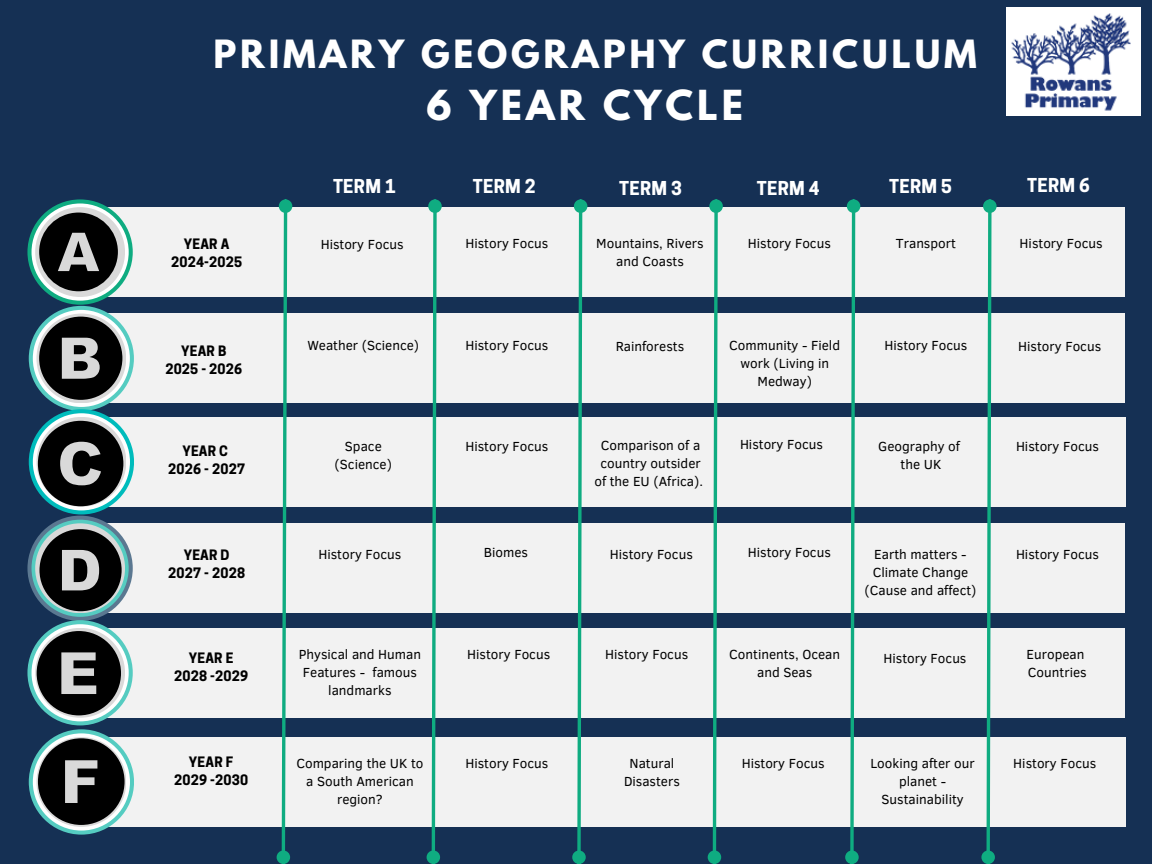
<style>
.page{position:relative;width:1152px;height:864px;background:#153054}
.page>*{position:absolute;margin:0;border:0;box-sizing:border-box;transform-origin:0 0}
.t1{font:700 36.6px "League Spartan";letter-spacing:.11em;color:#fff}
.t2{font:700 34.5px "League Spartan";letter-spacing:.11em;color:#fff}
.t3{font:700 18px "Cooper Hewitt";letter-spacing:.015em;color:#fff}
.t4{font:13.5px/18px "Clear Sans";color:#000;text-align:center}
.t5{font:700 13.5px/18px "Cooper Hewitt";letter-spacing:.015em;color:#000;text-align:center}
</style>
<div class="page">
<div style="left:80px;top:207px;width:1045px;height:90px;background:#f2f2f2"></div>
<svg style="left:27px;top:199px;width:106px;height:106px"></svg>
<svg style="left:32px;top:203px;width:97px;height:98px"></svg>
<div style="left:35px;top:207px;width:90px;height:90px;background:#d9d9d9;border-radius:50%"></div>
<div style="left:81px;top:314px;width:1044px;height:89px;background:#f2f2f2"></div>
<svg style="left:29px;top:306px;width:105px;height:105px"></svg>
<svg style="left:33px;top:310px;width:97px;height:97px"></svg>
<div style="left:36px;top:314px;width:90px;height:89px;background:#d9d9d9;border-radius:50%"></div>
<div style="left:81px;top:417px;width:1045px;height:90px;background:#f2f2f2"></div>
<svg style="left:29px;top:409px;width:105px;height:105px"></svg>
<div style="left:33px;top:413px;width:97px;height:97px;background:#fff;border-radius:50%"></div>
<svg style="left:36px;top:417px;width:90px;height:90px"></svg>
<div style="left:80px;top:523px;width:1045px;height:90px;background:#f2f2f2"></div>
<svg style="left:27px;top:516px;width:106px;height:105px"></svg>
<div style="left:32px;top:520px;width:97px;height:97px;background:#55ccc1;border-radius:50%"></div>
<svg style="left:35px;top:523px;width:90px;height:90px"></svg>
<div style="left:80px;top:628px;width:1045px;height:90px;background:#f2f2f2"></div>
<svg style="left:27px;top:620px;width:106px;height:105px"></svg>
<div style="left:32px;top:624px;width:97px;height:97px;background:#fff;border-radius:50%"></div>
<svg style="left:35px;top:628px;width:90px;height:90px"></svg>
<div style="left:81px;top:737px;width:1045px;height:90px;background:#f2f2f2"></div>
<svg style="left:29px;top:729px;width:105px;height:106px"></svg>
<svg style="left:33px;top:733px;width:97px;height:98px"></svg>
<svg style="left:280px;top:210px;width:9px;height:643px"></svg>
<div style="left:278px;top:852px;width:10px;height:10px;background:#0fac81;border-radius:50%"></div>
<div style="left:277px;top:851px;width:13px;height:13px;border:3px solid #0fac81;border-radius:50%"></div>
<div style="left:280px;top:201px;width:11px;height:10px;background:#0fac81;border-radius:50%"></div>
<div style="left:279px;top:199px;width:13px;height:14px;border:3px solid #0fac81;border-radius:50%"></div>
<svg style="left:430px;top:211px;width:8px;height:639px"></svg>
<div style="left:428px;top:852px;width:10px;height:10px;background:#0fac81;border-radius:50%"></div>
<div style="left:427px;top:850px;width:13px;height:14px;border:3px solid #0fac81;border-radius:50%"></div>
<div style="left:430px;top:201px;width:10px;height:10px;background:#0fac81;border-radius:50%"></div>
<div style="left:428px;top:199px;width:14px;height:14px;border:3px solid #0fac81;border-radius:50%"></div>
<svg style="left:576px;top:212px;width:8px;height:638px"></svg>
<div style="left:574px;top:852px;width:10px;height:10px;background:#0fac81;border-radius:50%"></div>
<div style="left:572px;top:850px;width:14px;height:14px;border:3px solid #0fac81;border-radius:50%"></div>
<div style="left:576px;top:201px;width:10px;height:10px;background:#0fac81;border-radius:50%"></div>
<div style="left:574px;top:199px;width:13px;height:14px;border:3px solid #0fac81;border-radius:50%"></div>
<svg style="left:711px;top:211px;width:8px;height:639px"></svg>
<div style="left:709px;top:852px;width:11px;height:10px;background:#0fac81;border-radius:50%"></div>
<div style="left:708px;top:850px;width:13px;height:14px;border:3px solid #0fac81;border-radius:50%"></div>
<div style="left:711px;top:201px;width:10px;height:10px;background:#0fac81;border-radius:50%"></div>
<div style="left:709px;top:199px;width:14px;height:14px;border:3px solid #0fac81;border-radius:50%"></div>
<svg style="left:849px;top:212px;width:8px;height:638px"></svg>
<div style="left:847px;top:852px;width:10px;height:10px;background:#0fac81;border-radius:50%"></div>
<div style="left:845px;top:850px;width:14px;height:14px;border:3px solid #0fac81;border-radius:50%"></div>
<div style="left:849px;top:201px;width:10px;height:10px;background:#0fac81;border-radius:50%"></div>
<div style="left:847px;top:199px;width:13px;height:14px;border:3px solid #0fac81;border-radius:50%"></div>
<svg style="left:985px;top:211px;width:8px;height:642px"></svg>
<div style="left:983px;top:852px;width:10px;height:10px;background:#0fac81;border-radius:50%"></div>
<div style="left:981px;top:851px;width:14px;height:13px;border:3px solid #0fac81;border-radius:50%"></div>
<div style="left:985px;top:201px;width:10px;height:10px;background:#0fac81;border-radius:50%"></div>
<div style="left:983px;top:199px;width:14px;height:14px;border:3px solid #0fac81;border-radius:50%"></div>
<img style="left:1006px;top:7px;width:134px;height:108px">
<svg style="left:39px;top:213px;width:79px;height:78px"></svg>
<svg style="left:39px;top:317px;width:83px;height:83px"></svg>
<svg style="left:38px;top:421px;width:85px;height:85px"></svg>
<svg style="left:39px;top:529px;width:83px;height:82px"></svg>
<svg style="left:37px;top:631px;width:84px;height:84px"></svg>
<svg style="left:38px;top:738px;width:87px;height:87px"></svg>
<p class="t2" style="left:213px;top:37px;width:765px">PRIMARY GEOGRAPHY CURRICULUM</p>
<p class="t1" style="left:427px;top:87px;width:318px">6 YEAR CYCLE</p>
<h2 class="t3" style="left:333px;top:179px;width:64px">TERM 1</h2>
<h2 class="t3" style="left:473px;top:179px;width:64px">TERM 2</h2>
<h2 class="t3" style="left:619px;top:181px;width:64px">TERM 3</h2>
<h2 class="t3" style="left:757px;top:181px;width:64px">TERM 4</h2>
<h2 class="t3" style="left:889px;top:179px;width:64px">TERM 5</h2>
<h2 class="t3" style="left:1027px;top:178px;width:64px">TERM 6</h2>
<h1 class="t5" style="left:171px;top:237px;width:73px">YEAR A<br>2024-2025</h1>
<p class="t4" style="left:321px;top:235px;width:84px">History Focus</p>
<p class="t4" style="left:465px;top:233px;width:84px">History Focus</p>
<p class="t4" style="left:748px;top:233px;width:84px">History Focus</p>
<p class="t4" style="left:1020px;top:233px;width:84px">History Focus</p>
<p class="t4" style="left:596px;top:233px;width:109px">Mountains, Rivers and Coasts</p>
<p class="t4" style="left:896px;top:233px;width:62px">Transport</p>
<h1 class="t5" style="left:165px;top:343px;width:78px">YEAR B<br>2025 - 2026</h1>
<h3 class="t4" style="left:307px;top:335px;width:113px">Weather (Science)</h3>
<p class="t4" style="left:729px;top:335px;width:112px">Community - Field work (Living in<br>Medway)</p>
<p class="t4" style="left:465px;top:335px;width:84px">History Focus</p>
<p class="t4" style="left:884px;top:335px;width:84px">History Focus</p>
<p class="t4" style="left:1018px;top:336px;width:84px">History Focus</p>
<p class="t4" style="left:616px;top:336px;width:70px">Rainforests</p>
<p class="t5" style="left:168px;top:444px;width:78px">YEAR C<br>2026 - 2027</p>
<p class="t4" style="left:345px;top:437px;width:38px">Space</p>
<p class="t4" style="left:335px;top:455px;width:59px">(Science)</p>
<p class="t4" style="left:594px;top:435px;width:110px">Comparison of a country outsider of the EU (Africa).</p>
<p class="t4" style="left:465px;top:437px;width:84px">History Focus</p>
<h3 class="t4" style="left:740px;top:435px;width:84px">History Focus</h3>
<p class="t4" style="left:1016px;top:437px;width:84px">History Focus</p>
<h3 class="t4" style="left:878px;top:437px;width:83px">Geography of</h3>
<p class="t4" style="left:901px;top:455px;width:42px">the UK</p>
<p class="t5" style="left:168px;top:547px;width:78px">YEAR D<br>2027 - 2028</p>
<p class="t4" style="left:318px;top:544px;width:84px">History Focus</p>
<p class="t4" style="left:610px;top:544px;width:84px">History Focus</p>
<p class="t4" style="left:748px;top:543px;width:84px">History Focus</p>
<p class="t4" style="left:1016px;top:544px;width:84px">History Focus</p>
<p class="t4" style="left:484px;top:543px;width:46px">Biomes</p>
<p class="t4" style="left:865px;top:544px;width:113px">Earth matters -<br>Climate Change (Cause and affect)</p>
<p class="t5" style="left:174px;top:650px;width:75px">YEAR E<br>2028 -2029</p>
<p class="t4" style="left:299px;top:645px;width:124px">Physical and Human<br>Features - famous landmarks</p>
<p class="t4" style="left:467px;top:645px;width:84px">History Focus</p>
<p class="t4" style="left:605px;top:645px;width:84px">History Focus</p>
<h3 class="t4" style="left:884px;top:649px;width:84px">History Focus</h3>
<p class="t4" style="left:729px;top:645px;width:112px">Continents, Ocean and Seas</p>
<h3 class="t4" style="left:1027px;top:645px;width:59px">European</h3>
<p class="t4" style="left:1028px;top:663px;width:60px">Countries</p>
<p class="t5" style="left:174px;top:755px;width:75px">YEAR F<br>2029 -2030</p>
<p class="t4" style="left:870px;top:754px;width:106px">Looking after our planet -<br>Sustainability</p>
<p class="t4" style="left:296px;top:754px;width:129px">Comparing the UK to a South American region?</p>
<p class="t4" style="left:630px;top:754px;width:46px">Natural</p>
<p class="t4" style="left:465px;top:754px;width:84px">History Focus</p>
<p class="t4" style="left:742px;top:754px;width:84px">History Focus</p>
<p class="t4" style="left:1013px;top:754px;width:84px">History Focus</p>
<p class="t4" style="left:624px;top:772px;width:57px">Disasters</p>
</div>
